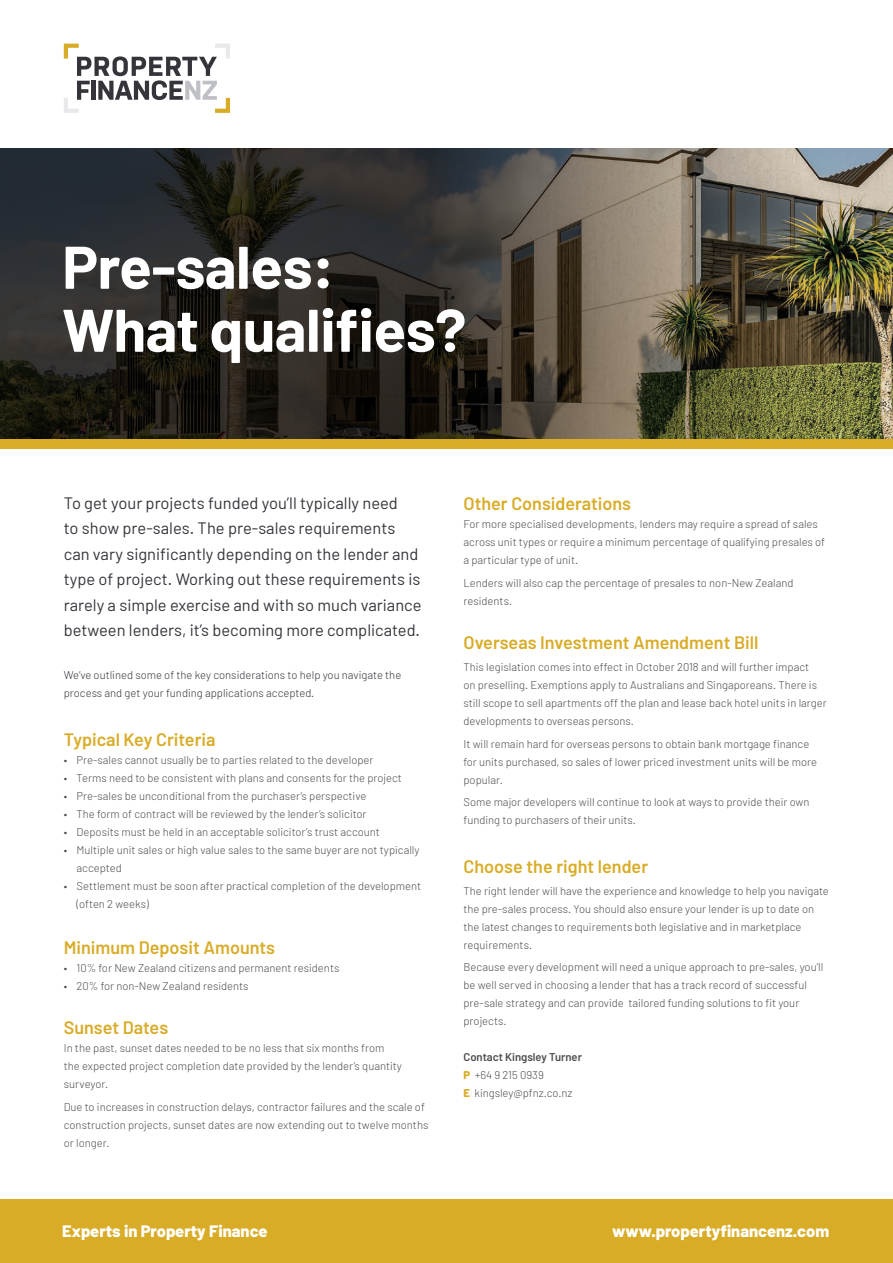
<style>
.page{position:relative;width:893px;height:1263px;background:#fff}
.page>*{position:absolute;margin:0;border:0;box-sizing:border-box;transform-origin:0 0}
.t1{font:700 60px/63px "Barlow";letter-spacing:-.01em;color:#fff}
.t2{font:600 18px "Barlow";color:#d9ac27}
.t3{font:16.5px/25.5px "Barlow";color:#36343b}
.t4{font:800 16.5px "Barlow";color:#fff}
.t5{font:300 11.25px/18px "Barlow";color:#4b4c4d}
.t6{font:300 11.25px/18px "Barlow";color:#36343b}
.s1{font-weight:600}
.s2{font-weight:800;color:#d9ac27}
</style>
<div class="page">
<img style="left:839px;top:148px;width:54px;height:291px">
<svg style="left:0;top:148px;width:839px;height:291px;background:#423e34"></svg>
<div style="left:0;top:1199px;width:893px;height:64px;background:#d9ac27"></div>
<div style="left:0;top:439px;width:893px;height:9px;background:#d9ac27"></div>
<svg style="left:64px;top:44px;width:166px;height:69px"></svg>
<h1 class="t1" style="left:62px;top:235px;width:405px">Pre-sales:<br>What qualifies?</h1>
<p class="t3" style="left:64px;top:490px;width:359px">To get your projects funded you’ll typically need<br>to show pre-sales. The pre-sales requirements can vary significantly depending on the lender and type of project. Working out these requirements is rarely a simple exercise and with so much variance between lenders, it’s becoming more complicated.</p>
<p class="t6" style="left:64px;top:666px;width:339px">We’ve outlined some of the key considerations to help you navigate the process and get your funding applications accepted.</p>
<h2 class="t2" style="left:64px;top:728px;width:153px">Typical Key Criteria</h2>
<p class="t5" style="left:64px;top:750px;width:311px">• Pre-sales cannot usually be to parties related to the developer</p>
<p class="t5" style="left:64px;top:768px;width:340px">• Terms need to be consistent with plans and consents for the project</p>
<p class="t5" style="left:64px;top:786px;width:304px">• Pre-sales be unconditional from the purchaser’s perspective</p>
<p class="t5" style="left:64px;top:804px;width:304px">• The form of contract will be reviewed by the lender’s solicitor</p>
<p class="t5" style="left:64px;top:822px;width:318px">• Deposits must be held in an acceptable solicitor’s trust account</p>
<p class="t5" style="left:77px;top:840px;width:344px;text-indent:-13px">• Multiple unit sales or high value sales to the same buyer are not typically accepted</p>
<p class="t5" style="left:77px;top:876px;width:346px;text-indent:-13px">• Settlement must be soon after practical completion of the development (often 2 weeks)</p>
<h2 class="t2" style="left:64px;top:936px;width:213px">Minimum Deposit Amounts</h2>
<p class="t5" style="left:64px;top:958px;width:277px">• 10% for New Zealand citizens and permanent residents</p>
<p class="t5" style="left:64px;top:976px;width:186px">• 20% for non-New Zealand residents</p>
<h2 class="t2" style="left:64px;top:1017px;width:106px">Sunset Dates</h2>
<p class="t5" style="left:64px;top:1039px;width:340px">In the past, sunset dates needed to be no less that six months from the expected project completion date provided by the lender’s quantity surveyor.</p>
<p class="t5" style="left:64px;top:1097px;width:366px">Due to increases in construction delays, contractor failures and the scale of construction projects, sunset dates are now extending out to twelve months or longer.</p>
<h2 class="t2" style="left:463px;top:493px;width:169px">Other Considerations</h2>
<p class="t5" style="left:463px;top:515px;width:363px">For more specialised developments, lenders may require a spread of sales across unit types or require a minimum percentage of qualifying presales of a particular type of unit.</p>
<p class="t5" style="left:463px;top:573px;width:332px">Lenders will also cap the percentage of presales to non-New Zealand residents.</p>
<h2 class="t2" style="left:463px;top:631px;width:297px">Overseas Investment Amendment Bill</h2>
<p class="t5" style="left:463px;top:658px;width:365px">This legislation comes into effect in October 2018 and will further impact<br>on preselling. Exemptions apply to Australians and Singaporeans. There is still scope to sell apartments off the plan and lease back hotel units in larger developments to overseas persons.</p>
<p class="t5" style="left:463px;top:734px;width:355px">It will remain hard for overseas persons to obtain bank mortgage finance for units purchased, so sales of lower priced investment units will be more popular.</p>
<p class="t5" style="left:463px;top:793px;width:348px">Some major developers will continue to look at ways to provide their own funding to purchasers of their units.</p>
<h2 class="t2" style="left:463px;top:855px;width:186px">Choose the right lender</h2>
<p class="t5" style="left:463px;top:882px;width:367px">The right lender will have the experience and knowledge to help you navigate the pre-sales process. You should also ensure your lender is up to date on the latest changes to requirements both legislative and in marketplace requirements.</p>
<p class="t5" style="left:463px;top:958px;width:361px">Because every development will need a unique approach to pre-sales, you’ll be well served in choosing a lender that has a track record of successful pre-sale strategy and can provide tailored funding solutions to fit your projects.</p>
<p class="t5" style="left:463px;top:1048px;width:120px"><span class="s1">Contact Kingsley Turner<br></span><span class="s2">P</span> +64 9 215 0939<br><span class="s2">E</span> kingsley@pfnz.co.nz</p>
<h3 class="t4" style="left:62px;top:1221px;width:207px">Experts in Property Finance</h3>
<h3 class="t4" style="left:612px;top:1221px;width:219px">www.propertyfinancenz.com</h3>
</div>
